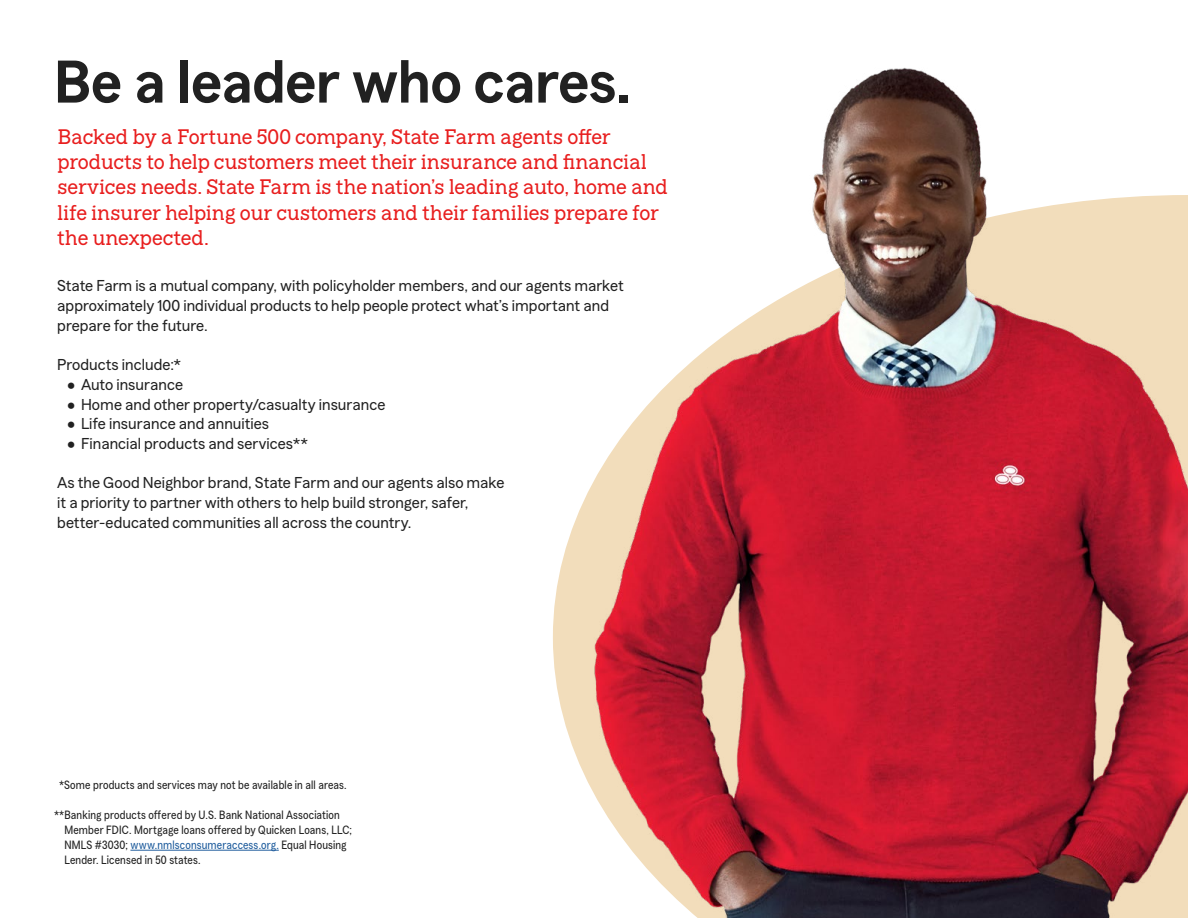
<style>
.page{position:relative;width:1188px;height:918px;background:#fff}
.page>*{position:absolute;margin:0;border:0;box-sizing:border-box;transform-origin:0 0}
.H2_Headline_Pages{font:600 60px "Mecherle Sans";letter-spacing:-.01em;color:#212121}
.H3_Subhead{font:21px/25.2px "Mecherle Slab";letter-spacing:-.015em;color:#e81e1e}
.P_Body{font:15.75px/19.6px "Mecherle Sans";letter-spacing:.005em;color:#212121}
.P_Legal{font:12px/15px "Mecherle Legal";letter-spacing:.015em;color:#212121}
.s1{color:#215e9e}
</style>
<div class="page">
<hr style="left:130px;top:850px;width:149px;height:1px;background:#215e9e">
<img style="left:553px;top:195px;width:635px;height:723px">
<img style="left:780px;top:67px;width:262px;height:365px">
<h2 class="H2_Headline_Pages" style="left:54px;top:37px;width:579px">Be a leader who cares.</h2>
<h3 class="H3_Subhead" style="left:57px;top:122px;width:613px">Backed by a Fortune 500 company, State Farm agents offer products to help customers meet their insurance and financial services needs. State Farm is the nation’s leading auto, home and life insurer helping our customers and their families prepare for the unexpected.</h3>
<p class="P_Body" style="left:57px;top:275px;width:568px">State Farm is a mutual company, with policyholder members, and our agents market approximately 100 individual products to help people protect what’s important and prepare for the future.</p>
<p class="P_Body" style="left:57px;top:354px;width:125px">Products include:*</p>
<p class="P_Body" style="left:68px;top:373px;width:117px">• Auto insurance</p>
<p class="P_Body" style="left:68px;top:393px;width:319px">• Home and other property/casualty insurance</p>
<p class="P_Body" style="left:68px;top:413px;width:203px">• Life insurance and annuities</p>
<p class="P_Body" style="left:68px;top:432px;width:242px">• Financial products and services**</p>
<p class="P_Body" style="left:57px;top:472px;width:449px">As the Good Neighbor brand, State Farm and our agents also make</p>
<p class="P_Body" style="left:57px;top:491px;width:413px">it a priority to partner with others to help build stronger, safer,</p>
<p class="P_Body" style="left:57px;top:511px;width:356px">better-educated communities all across the country.</p>
<p class="P_Legal" style="left:59px;top:776px;width:289px">*Some products and services may not be available in all areas.</p>
<p class="P_Legal" style="left:64px;top:806px;width:289px;text-indent:-10px">**Banking products offered by U.S. Bank National Association Member FDIC. Mortgage loans offered by Quicken Loans, LLC; NMLS #3030; <span class="s1">www.nmlsconsumeraccess.org.</span> Equal Housing Lender. Licensed in 50 states.</p>
</div>
